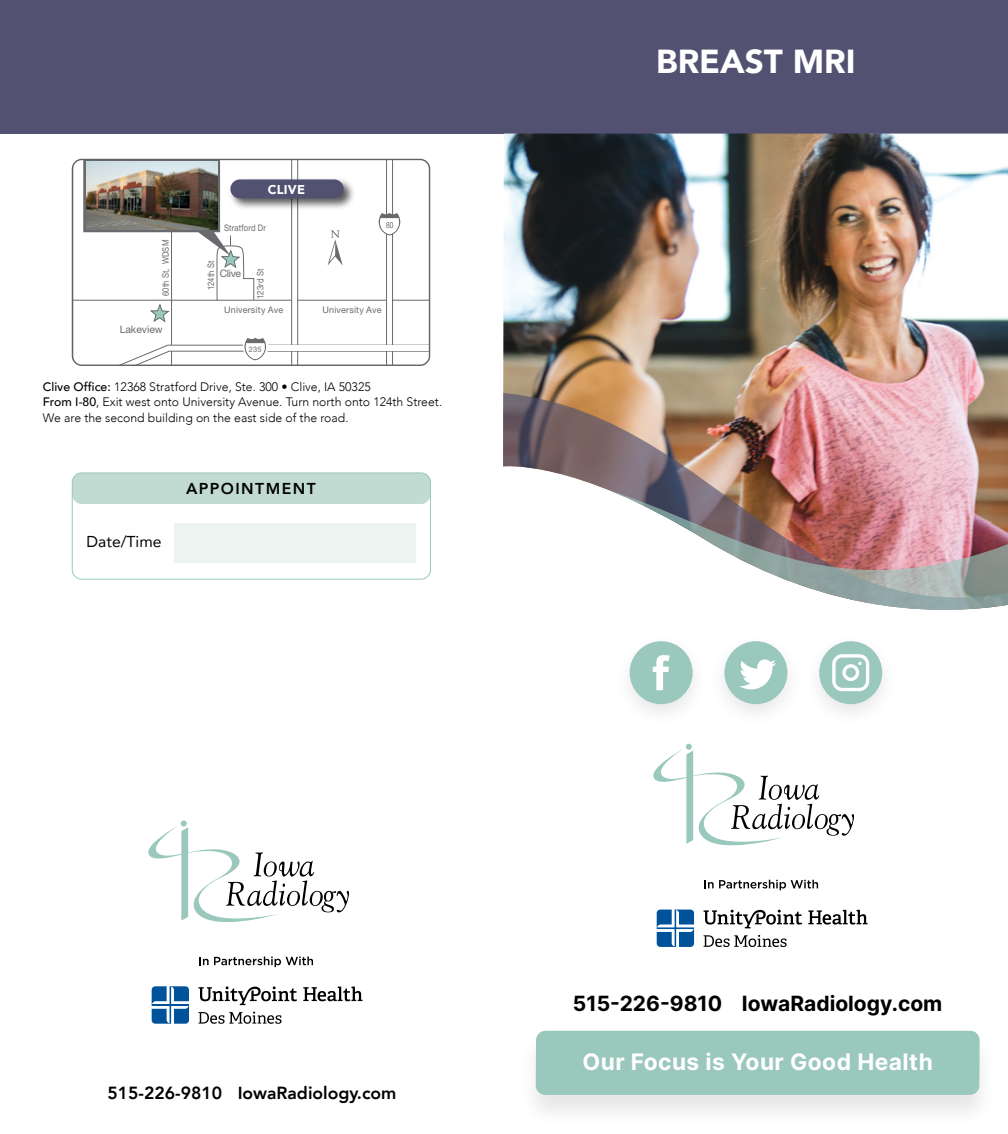
<style>
.page{position:relative;width:1008px;height:1134px;background:#fff}
.page>*{position:absolute;margin:0;border:0;box-sizing:border-box;transform-origin:0 0}
.t1{font:900 33.25px "Avenir";color:#fff}
.t2{font:22.75px "Inter";letter-spacing:.02em;color:#fff}
.t3{font:21px "Inter";color:#000}
.t4{font:800 17.5px "Avenir";color:#000}
.t5{font:800 15.75px "Avenir";letter-spacing:.09em;color:#000}
.t6{font:15.75px "Avenir";color:#000}
.t7{font:900 12.78px "Avenir";letter-spacing:.02em;color:#fff}
.t8{font:300 12.25px/15.8px "Avenir";color:#000}
.t9{font:10.33px "Helvetica Neue";color:#696a6d}
.t10{font:9.1px "Helvetica Neue";letter-spacing:.02em;color:#696a6d;scale:.85 1}
.t11{font:9.1px "Helvetica Neue";letter-spacing:.02em;color:#696a6d}
.t12{font:7.52px "Helvetica Neue";color:#696a6d}
.s1{font-weight:500}
</style>
<div class="page">
<div style="left:0;top:0;width:1008px;height:134px;background:#525171"></div>
<div style="left:72px;top:473px;width:358px;height:31px;background:#c1dbd3;border-radius:9px"></div>
<div style="left:174px;top:523px;width:242px;height:40px;background:#edf3f1"></div>
<div style="left:72px;top:472px;width:359px;height:108px;border:1px solid #9ac8bc;border-radius:9px"></div>
<div style="left:519px;top:1029px;width:478px;height:99px;background:#000;opacity:.1"></div>
<div style="left:536px;top:1031px;width:444px;height:64px;background:#9ac8bc;border-radius:10px"></div>
<svg style="left:72px;top:159px;width:358px;height:173px"></svg>
<svg style="left:72px;top:332px;width:358px;height:32px"></svg>
<svg style="left:83px;top:161px;width:172px;height:162px"></svg>
<hr style="left:392px;top:159px;width:1px;height:206px;background:#696a6d">
<hr style="left:386px;top:159px;width:1px;height:206px;background:#696a6d">
<div style="left:266px;top:346px;width:164px;height:5px;background:#fff"></div>
<svg style="left:379px;top:213px;width:21px;height:22px"></svg>
<img style="left:86px;top:162px;width:132px;height:68px">
<div style="left:72px;top:159px;width:358px;height:207px;border:1px solid #626365;border-radius:9px"></div>
<div style="left:228px;top:177px;width:128px;height:34px;background:#000;opacity:.65"></div>
<div style="left:230px;top:179px;width:114px;height:19px;background:#525171;border-radius:9px"></div>
<img style="left:503px;top:134px;width:505px;height:258px">
<img style="left:503px;top:392px;width:505px;height:56px">
<img style="left:503px;top:448px;width:505px;height:162px">
<div style="left:707px;top:632px;width:97px;height:97px;background:#000;opacity:.1"></div>
<div style="left:724px;top:641px;width:63px;height:63px;background:#9ac8bc;border-radius:50%"></div>
<div style="left:802px;top:632px;width:97px;height:97px;background:#fefefe"></div>
<div style="left:819px;top:641px;width:63px;height:63px;background:#9ac8bc;border-radius:50%"></div>
<div style="left:612px;top:632px;width:98px;height:97px;background:#000;opacity:.1"></div>
<div style="left:630px;top:641px;width:63px;height:63px;background:#9ac8bc;border-radius:50%"></div>
<svg style="left:653px;top:655px;width:17px;height:35px"></svg>
<svg style="left:739px;top:659px;width:37px;height:30px"></svg>
<svg style="left:832px;top:654px;width:37px;height:37px"></svg>
<svg style="left:657px;top:910px;width:37px;height:37px"></svg>
<svg style="left:704px;top:910px;width:98px;height:18px"></svg>
<svg style="left:808px;top:910px;width:60px;height:15px"></svg>
<svg style="left:704px;top:935px;width:83px;height:12px"></svg>
<svg style="left:705px;top:880px;width:113px;height:10px"></svg>
<svg style="left:653px;top:744px;width:201px;height:102px"></svg>
<svg style="left:152px;top:986px;width:37px;height:38px"></svg>
<svg style="left:198px;top:986px;width:99px;height:19px"></svg>
<svg style="left:303px;top:987px;width:59px;height:14px"></svg>
<svg style="left:199px;top:1012px;width:83px;height:12px"></svg>
<svg style="left:200px;top:956px;width:113px;height:11px"></svg>
<div style="left:181px;top:820px;width:6px;height:7px;background:#9ac8bc;border-radius:50%"></div>
<svg style="left:148px;top:826px;width:201px;height:96px"></svg>
<p class="t7" style="left:268px;top:179px;width:39px">CLIVE</p>
<p class="t10" style="left:160px;top:296px;width:68px;rotate:-90deg">60th St, WDSM</p>
<p class="t9" style="left:120px;top:323px;width:44px">Lakeview</p>
<p class="t10" style="left:224px;top:223px;width:51px">Stratford Dr</p>
<p class="t10" style="left:205px;top:290px;width:36px;rotate:-90deg">124th St</p>
<p class="t9" style="left:220px;top:267px;width:23px">Clive</p>
<p class="t10" style="left:255px;top:299px;width:37px;rotate:-90deg">123rd St</p>
<p class="t11" style="left:224px;top:304px;width:60px">University Ave</p>
<p class="t11" style="left:323px;top:304px;width:60px">University Ave</p>
<p class="t12" style="left:249px;top:345px;width:14px">235</p>
<p class="t8" style="left:43px;top:379px;width:401px"><span class="s1">Clive Office:</span> 12368 Stratford Drive, Ste. 300 • Clive, IA 50325<br><span class="s1">From I-80</span>, Exit west onto University Avenue. Turn north onto 124th Street.<br>We are the second building on the east side of the road.</p>
<p class="t6" style="left:87px;top:529px;width:76px">Date/Time</p>
<p class="t5" style="left:186px;top:476px;width:131px">APPOINTMENT</p>
<h1 class="t1" style="left:656px;top:33px;width:201px">BREAST MRI</h1>
<h3 class="t4" style="left:108px;top:1080px;width:290px">515-226-9810 IowaRadiology.com</h3>
<h3 class="t3" style="left:573px;top:988px;width:371px">515-226-9810 IowaRadiology.com</h3>
<h2 class="t2" style="left:583px;top:1045px;width:352px">Our Focus is Your Good Health</h2>
</div>
